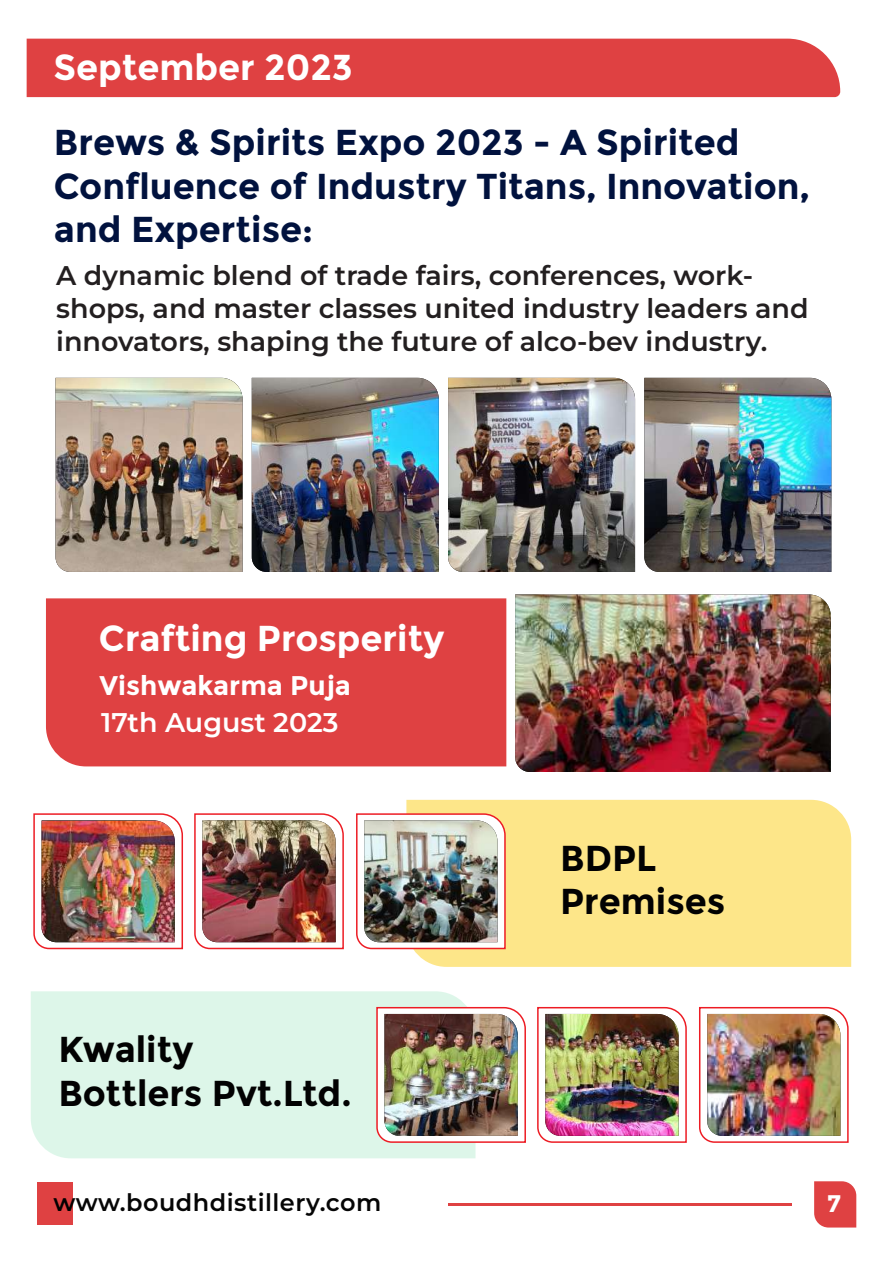
<style>
.page{position:relative;width:893px;height:1263px;background:#fff}
.page>*{position:absolute;margin:0;border:0;box-sizing:border-box;transform-origin:0 0}
.t1{font:700 36px/43.5px "Montserrat";color:#01123e}
.t2{font:700 36px/43.5px "Montserrat";color:#020202}
.t3{font:700 36px "Montserrat";color:#fff}
.t4{font:600 27px/33px "Montserrat";color:#231f20}
.t5{font:700 27px "Montserrat";color:#fff}
.t6{font:600 27px "Montserrat";color:#fff}
.t7{font:600 24px "Montserrat";letter-spacing:.02em;color:#050505}
.t8{font:700 24px "Montserrat";color:#fff}
</style>
<div class="page">
<div style="left:406px;top:800px;width:445px;height:167px;background:#fde689"></div>
<div style="left:31px;top:991px;width:444px;height:167px;background:#ddf6e9"></div>
<div style="left:46px;top:598px;width:460px;height:168px;background:#df4142"></div>
<img style="left:56px;top:378px;width:187px;height:194px">
<img style="left:252px;top:378px;width:187px;height:194px">
<img style="left:448px;top:378px;width:187px;height:194px">
<img style="left:644px;top:378px;width:187px;height:194px">
<img style="left:515px;top:594px;width:316px;height:178px">
<svg style="left:376px;top:1006px;width:150px;height:137px"></svg>
<img style="left:384px;top:1014px;width:134px;height:122px">
<svg style="left:537px;top:1006px;width:150px;height:137px"></svg>
<img style="left:545px;top:1014px;width:134px;height:122px">
<svg style="left:699px;top:1006px;width:150px;height:137px"></svg>
<img style="left:707px;top:1014px;width:133px;height:122px">
<svg style="left:33px;top:813px;width:150px;height:137px"></svg>
<img style="left:42px;top:821px;width:133px;height:121px">
<svg style="left:194px;top:813px;width:150px;height:137px"></svg>
<img style="left:202px;top:820px;width:134px;height:122px">
<svg style="left:356px;top:812px;width:150px;height:138px"></svg>
<img style="left:364px;top:820px;width:133px;height:122px">
<div style="left:27px;top:39px;width:813px;height:58px;background:#df4142"></div>
<svg style="left:814px;top:1181px;width:42px;height:46px;background:#e04a4b"></svg>
<hr style="left:448px;top:1203px;width:344px;height:2px;background:#df4142">
<div style="left:37px;top:1182px;width:36px;height:43px;background:#df4142"></div>
<h1 class="t3" style="left:54px;top:46px;width:301px">September 2023</h1>
<h1 class="t1" style="left:54px;top:121px;width:758px">Brews &amp; Spirits Expo 2023 - A Spirited<br>Confluence of Industry Titans, Innovation, and Expertise:</h1>
<p class="t4" style="left:56px;top:258px;width:754px">A dynamic blend of trade fairs, conferences, work&shy;shops, and master classes united industry leaders and innovators, shaping the future of alco-bev industry.</p>
<h1 class="t3" style="left:99px;top:617px;width:347px">Crafting Prosperity</h1>
<p class="t5" style="left:100px;top:669px;width:253px">Vishwakarma Puja</p>
<p class="t6" style="left:101px;top:704px;width:239px">17th August 2023</p>
<h1 class="t2" style="left:59px;top:1028px;width:295px">Kwality<br>Bottlers Pvt.Ltd.</h1>
<h1 class="t2" style="left:560px;top:836px;width:167px">BDPL<br>Premises</h1>
<p class="t7" style="left:53px;top:1186px;width:329px">www.boudhdistillery.com</p>
<p class="t8" style="left:827px;top:1189px;width:15px">7</p>
</div>
